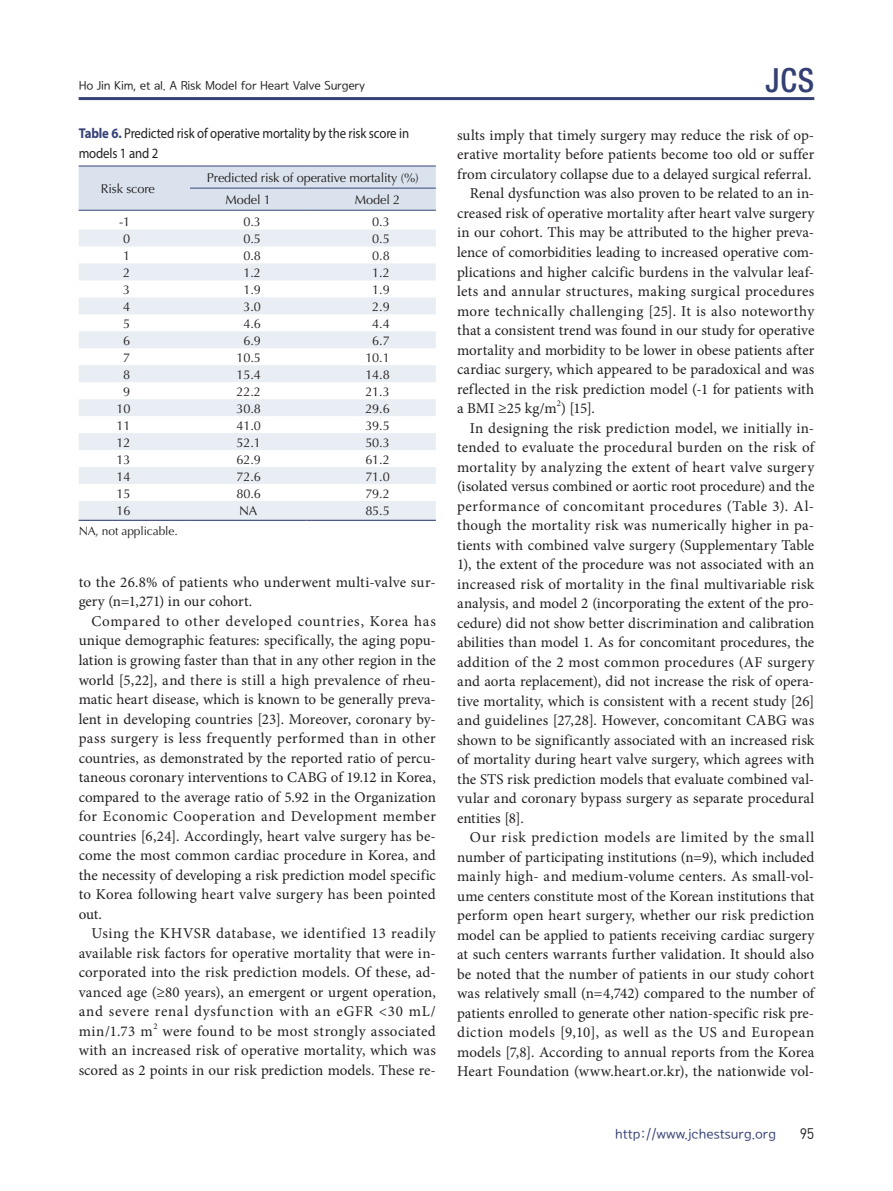
<style>
.page{position:relative;width:893px;height:1191px;background:#fff}
.page>*{position:absolute;margin:0;border:0;box-sizing:border-box;transform-origin:0 0}
.t1{font:500 condensed 33.3px "Helvetica Neue LT Std";color:#344074;scale:.95 1}
.t2{font:15px/19.5px "Minion Pro";letter-spacing:.005em;color:#231f20;text-align:justify}
.t3{font:15px "Minion Pro";letter-spacing:.025em;color:#231f20}
.t4{font:15px "Dinreg";color:#231f20;scale:.95 1}
.t5{font:14.25px/19.5px "Myriad Pro";letter-spacing:-.01em;color:#231f20;scale:.9 1}
.t6{font:13.5px "Seoul Namsan M";color:#344074}
.t7{font:12.75px/22px "Optima LT Std";letter-spacing:-.01em;color:#231f20}
.t8{font:12px "Seoul Namsan M";letter-spacing:-.02em;color:#231f20}
.t9{font:12px "Optima LT Std";letter-spacing:-.01em;color:#231f20}
.t10{font:8.7px "Minion Pro";color:#231f20}
.s1{font-weight:700;color:#364378}
</style>
<div class="page">
<hr style="left:79px;top:97px;width:735px;height:3px;background:#364378">
<div style="left:79px;top:167px;width:357px;height:43px;background:#dae3ed"></div>
<svg style="left:79px;top:229px;width:357px;height:291px;fill:#e8eef4"></svg>
<hr style="left:79px;top:166px;width:111px;height:1px;background:#364378">
<hr style="left:190px;top:166px;width:117px;height:1px;background:#364378">
<hr style="left:307px;top:166px;width:129px;height:1px;background:#364378">
<hr style="left:79px;top:210px;width:111px;height:1px;background:#364378">
<hr style="left:190px;top:210px;width:117px;height:1px;background:#364378">
<hr style="left:307px;top:210px;width:129px;height:1px;background:#364378">
<hr style="left:79px;top:520px;width:111px;height:1px;background:#364378">
<hr style="left:190px;top:520px;width:117px;height:1px;background:#364378">
<hr style="left:307px;top:520px;width:129px;height:1px;background:#364378">
<hr style="left:190px;top:188px;width:117px;height:1px;background:#364378">
<hr style="left:307px;top:188px;width:129px;height:1px;background:#364378">
<p class="t8" style="left:79px;top:79px;width:288px">Ho Jin Kim, et al. A Risk Model for Heart Valve Surgery</p>
<p class="t5" style="left:79px;top:123px;width:369px"><span class="s1">Table 6.</span> Predicted risk of operative mortality by the risk score in models 1 and 2</p>
<p class="t7" style="left:101px;top:178px;width:56px">Risk score</p>
<p class="t7" style="left:226px;top:167px;width:195px;text-indent:-19px">Predicted risk of operative mortality (%)<br>Model 1</p>
<p class="t7" style="left:355px;top:189px;width:47px">Model 2</p>
<p class="t7" style="left:119px;top:211px;width:13px">-1</p>
<p class="t7" style="left:244px;top:211px;width:19px">0.3</p>
<p class="t7" style="left:372px;top:211px;width:19px">0.3</p>
<p class="t7" style="left:123px;top:228px;width:9px">0</p>
<p class="t7" style="left:244px;top:228px;width:19px">0.5</p>
<p class="t7" style="left:372px;top:228px;width:19px">0.5</p>
<p class="t7" style="left:123px;top:245px;width:9px">1</p>
<p class="t7" style="left:244px;top:245px;width:19px">0.8</p>
<p class="t7" style="left:372px;top:245px;width:19px">0.8</p>
<p class="t7" style="left:123px;top:262px;width:9px">2</p>
<p class="t7" style="left:244px;top:262px;width:19px">1.2</p>
<p class="t7" style="left:372px;top:262px;width:19px">1.2</p>
<p class="t7" style="left:123px;top:279px;width:9px">3</p>
<p class="t7" style="left:244px;top:279px;width:19px">1.9</p>
<p class="t7" style="left:372px;top:279px;width:19px">1.9</p>
<p class="t7" style="left:123px;top:296px;width:9px">4</p>
<p class="t7" style="left:244px;top:296px;width:19px">3.0</p>
<p class="t7" style="left:372px;top:296px;width:19px">2.9</p>
<p class="t7" style="left:123px;top:313px;width:9px">5</p>
<p class="t7" style="left:244px;top:313px;width:19px">4.6</p>
<p class="t7" style="left:372px;top:313px;width:19px">4.4</p>
<p class="t7" style="left:123px;top:330px;width:9px">6</p>
<p class="t7" style="left:244px;top:330px;width:19px">6.9</p>
<p class="t7" style="left:372px;top:330px;width:19px">6.7</p>
<p class="t7" style="left:123px;top:347px;width:9px">7</p>
<p class="t7" style="left:237px;top:347px;width:26px">10.5</p>
<p class="t7" style="left:365px;top:347px;width:26px">10.1</p>
<p class="t7" style="left:123px;top:364px;width:9px">8</p>
<p class="t7" style="left:237px;top:364px;width:26px">15.4</p>
<p class="t7" style="left:365px;top:364px;width:26px">14.8</p>
<p class="t7" style="left:123px;top:381px;width:9px">9</p>
<p class="t7" style="left:237px;top:381px;width:26px">22.2</p>
<p class="t7" style="left:365px;top:381px;width:26px">21.3</p>
<p class="t7" style="left:117px;top:398px;width:16px">10</p>
<p class="t7" style="left:237px;top:398px;width:26px">30.8</p>
<p class="t7" style="left:365px;top:398px;width:26px">29.6</p>
<p class="t7" style="left:117px;top:415px;width:16px">11</p>
<p class="t7" style="left:237px;top:415px;width:26px">41.0</p>
<p class="t7" style="left:365px;top:415px;width:26px">39.5</p>
<p class="t7" style="left:117px;top:432px;width:16px">12</p>
<p class="t7" style="left:237px;top:432px;width:26px">52.1</p>
<p class="t7" style="left:365px;top:432px;width:26px">50.3</p>
<p class="t7" style="left:117px;top:449px;width:16px">13</p>
<p class="t7" style="left:237px;top:449px;width:26px">62.9</p>
<p class="t7" style="left:365px;top:449px;width:26px">61.2</p>
<p class="t7" style="left:117px;top:465px;width:16px">14</p>
<p class="t7" style="left:237px;top:465px;width:26px">72.6</p>
<p class="t7" style="left:365px;top:465px;width:26px">71.0</p>
<p class="t7" style="left:117px;top:482px;width:16px">15</p>
<p class="t7" style="left:237px;top:482px;width:26px">80.6</p>
<p class="t7" style="left:365px;top:482px;width:26px">79.2</p>
<p class="t7" style="left:117px;top:499px;width:16px">16</p>
<p class="t7" style="left:239px;top:499px;width:20px">NA</p>
<p class="t7" style="left:365px;top:499px;width:26px">85.5</p>
<p class="t9" style="left:79px;top:524px;width:101px">NA, not applicable.</p>
<p class="t2" style="left:79px;top:572px;width:359px">to the 26.8% of patients who underwent multi-valve sur&shy;gery (n=1,271) in our cohort.</p>
<p class="t2" style="left:79px;top:611px;width:359px;text-indent:13px">Compared to other developed countries, Korea has unique demographic features: specifically, the aging popu&shy;lation is growing faster than that in any other region in the world [5,22], and there is still a high prevalence of rheu&shy;matic heart disease, which is known to be generally preva&shy;lent in developing countries [23]. Moreover, coronary by&shy;pass surgery is less frequently performed than in other countries, as demonstrated by the reported ratio of percu&shy;taneous coronary interventions to CABG of 19.12 in Korea, compared to the average ratio of 5.92 in the Organization for Economic Cooperation and Development member countries [6,24]. Accordingly, heart valve surgery has be&shy;come the most common cardiac procedure in Korea, and the necessity of developing a risk prediction model specific to Korea following heart valve surgery has been pointed out.</p>
<p class="t2" style="left:79px;top:923px;width:359px;text-indent:13px">Using the KHVSR database, we identified 13 readily available risk factors for operative mortality that were in&shy;corporated into the risk prediction models. Of these, ad&shy;vanced age (≥80 years), an emergent or urgent operation, and severe renal dysfunction with an eGFR &lt;30 mL/ min/1.73 m</p>
<p class="t10" style="left:153px;top:1020px;width:6px">2</p>
<p class="t2" style="left:79px;top:1021px;width:359px;text-indent:84px">were found to be most strongly associated with an increased risk of operative mortality, which was scored as 2 points in our risk prediction models. These re-</p>
<h1 class="t1" style="left:765px;top:60px;width:53px">JCS</h1>
<p class="t2" style="left:457px;top:125px;width:359px">sults imply that timely surgery may reduce the risk of op-</p>
<p class="t2" style="left:457px;top:145px;width:359px">erative mortality before patients become too old or suffer</p>
<p class="t2" style="left:457px;top:164px;width:356px">from circulatory collapse due to a delayed surgical referral.</p>
<p class="t2" style="left:470px;top:184px;width:346px">Renal dysfunction was also proven to be related to an in-</p>
<p class="t2" style="left:457px;top:203px;width:359px">creased risk of operative mortality after heart valve surgery</p>
<p class="t2" style="left:457px;top:223px;width:359px">in our cohort. This may be attributed to the higher preva-</p>
<p class="t2" style="left:457px;top:242px;width:359px">lence of comorbidities leading to increased operative com-</p>
<p class="t2" style="left:457px;top:262px;width:359px">plications and higher calcific burdens in the valvular leaf-</p>
<p class="t3" style="left:457px;top:281px;width:359px">lets and annular structures, making surgical procedures</p>
<p class="t3" style="left:457px;top:301px;width:359px">more technically challenging [25]. It is also noteworthy</p>
<p class="t2" style="left:457px;top:320px;width:359px">that a consistent trend was found in our study for operative</p>
<p class="t2" style="left:457px;top:340px;width:359px">mortality and morbidity to be lower in obese patients after</p>
<p class="t2" style="left:457px;top:359px;width:359px">cardiac surgery, which appeared to be paradoxical and was</p>
<p class="t2" style="left:457px;top:379px;width:359px">reflected in the risk prediction model (-1 for patients with</p>
<p class="t2" style="left:457px;top:398px;width:139px">a BMI ≥25 kg/m ) [15].</p>
<p class="t10" style="left:557px;top:397px;width:6px">2</p>
<p class="t2" style="left:457px;top:418px;width:359px;text-indent:13px">In designing the risk prediction model, we initially in&shy;tended to evaluate the procedural burden on the risk of mortality by analyzing the extent of heart valve surgery (isolated versus combined or aortic root procedure) and the performance of concomitant procedures (Table 3). Al&shy;though the mortality risk was numerically higher in pa&shy;tients with combined valve surgery (Supplementary Table 1), the extent of the procedure was not associated with an increased risk of mortality in the final multivariable risk analysis, and model 2 (incorporating the extent of the pro&shy;cedure) did not show better discrimination and calibration abilities than model 1. As for concomitant procedures, the addition of the 2 most common procedures (AF surgery and aorta replacement), did not increase the risk of opera&shy;tive mortality, which is consistent with a recent study [26] and guidelines [27,28]. However, concomitant CABG was shown to be significantly associated with an increased risk of mortality during heart valve surgery, which agrees with the STS risk prediction models that evaluate combined val&shy;vular and coronary bypass surgery as separate procedural entities [8].</p>
<p class="t2" style="left:457px;top:827px;width:359px;text-indent:13px">Our risk prediction models are limited by the small number of participating institutions (n=9), which included mainly high- and medium-volume centers. As small-vol&shy;ume centers constitute most of the Korean institutions that perform open heart surgery, whether our risk prediction model can be applied to patients receiving cardiac surgery at such centers warrants further validation. It should also be noted that the number of patients in our study cohort was relatively small (n=4,742) compared to the number of patients enrolled to generate other nation-specific risk pre&shy;diction models [9,10], as well as the US and European models [7,8]. According to annual reports from the Korea Heart Foundation (www.heart.or.kr), the nationwide vol-</p>
<p class="t6" style="left:615px;top:1126px;width:162px">http://www.jchestsurg.org</p>
<p class="t4" style="left:800px;top:1124px;width:17px">95</p>
</div>
